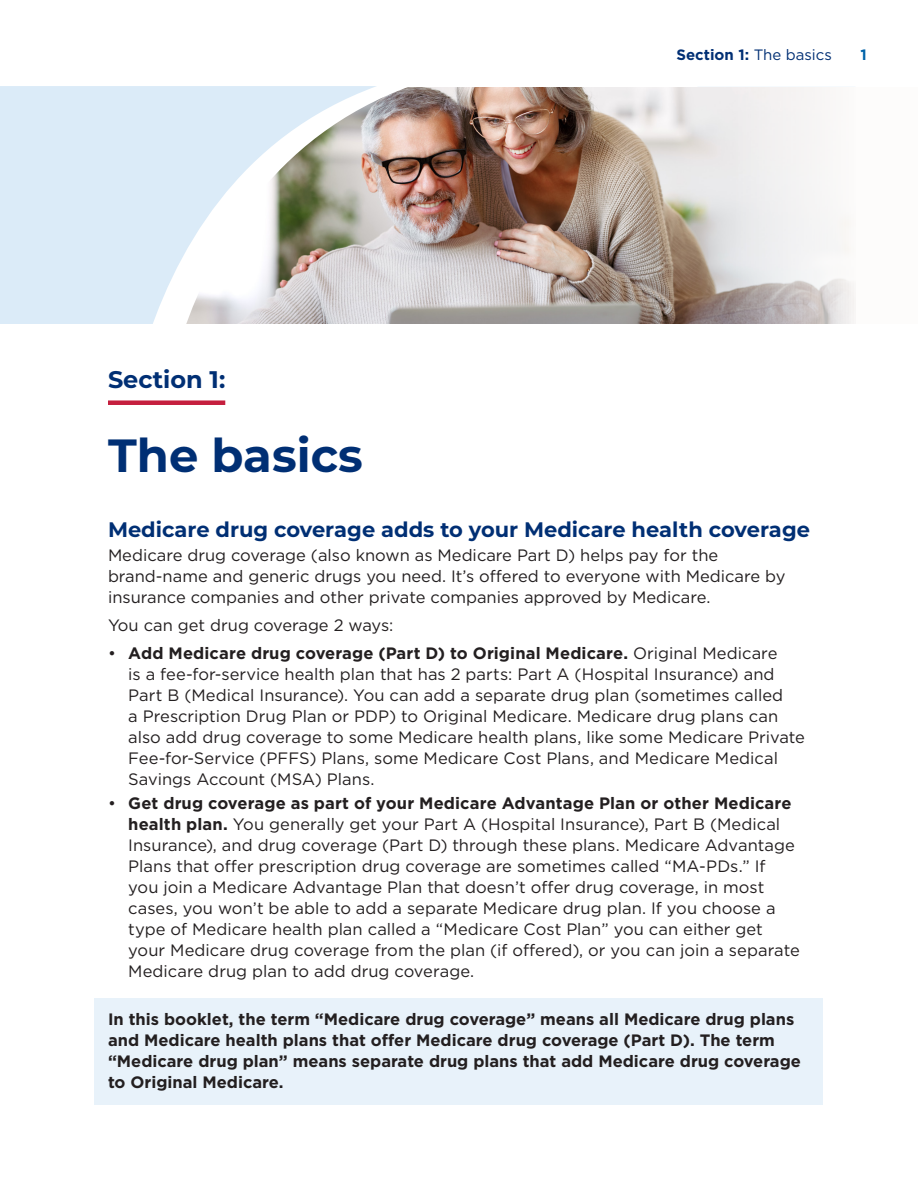
<style>
.page{position:relative;width:918px;height:1188px;background:#fff}
.page>*{position:absolute;margin:0;border:0;box-sizing:border-box;transform-origin:0 0}
.t1{font:700 46.5px "Montserrat";color:#002f74}
.t2{font:700 24px "Montserrat";color:#002f74}
.t3{font:700 21px "Montserrat";color:#002f74}
.t4{font:16.5px/21px "Gotham";color:#231f20}
.t5{font:700 16.5px/21px "Gotham";color:#231f20}
.t6{font:700 15px "Gotham";color:#002f74}
.t7{font:700 15px "Gotham";color:#0164a9}
.s1{font-weight:400}
.s2{font-weight:700}
</style>
<div class="page">
<div style="left:2px;top:88px;width:916px;height:236px;background:#fdfcfb"></div>
<img style="left:0;top:86px;width:854px;height:319px">
<div style="left:0;top:324px;width:171px;height:249px;background:#fff"></div>
<div style="left:108px;top:400px;width:117px;height:5px;background:#c51f3e"></div>
<div style="left:94px;top:998px;width:729px;height:107px;background:#e8f2fa"></div>
<h2 class="t2" style="left:108px;top:362px;width:119px">Section 1:</h2>
<h2 class="t1" style="left:108px;top:422px;width:256px">The basics</h2>
<p class="t6" style="left:676px;top:45px;width:157px">Section 1: <span class="s1">The basics</span></p>
<p class="t7" style="left:861px;top:45px;width:8px">1</p>
<h3 class="t3" style="left:108px;top:514px;width:704px">Medicare drug coverage adds to your Medicare health coverage</h3>
<p class="t4" style="left:108px;top:545px;width:679px">Medicare drug coverage (also known as Medicare Part D) helps pay for the brand-name and generic drugs you need. It’s offered to everyone with Medicare by insurance companies and other private companies approved by Medicare.</p>
<p class="t4" style="left:108px;top:614px;width:287px">You can get drug coverage 2 ways:</p>
<p class="t4" style="left:128px;top:642px;width:678px;text-indent:-20px">• <span class="s2">Add Medicare drug coverage (Part D) to Original Medicare.</span> Original Medicare<br>is a fee-for-service health plan that has 2 parts: Part A (Hospital Insurance) and Part B (Medical Insurance). You can add a separate drug plan (sometimes called<br>a Prescription Drug Plan or PDP) to Original Medicare. Medicare drug plans can also add drug coverage to some Medicare health plans, like some Medicare Private Fee-for-Service (PFFS) Plans, some Medicare Cost Plans, and Medicare Medical Savings Account (MSA) Plans.</p>
<p class="t4" style="left:128px;top:792px;width:673px;text-indent:-20px">• <span class="s2">Get drug coverage as part of your Medicare Advantage Plan or other Medicare health plan.</span> You generally get your Part A (Hospital Insurance), Part B (Medical Insurance), and drug coverage (Part D) through these plans. Medicare Advantage Plans that offer prescription drug coverage are sometimes called “MA-PDs.” If you join a Medicare Advantage Plan that doesn’t offer drug coverage, in most cases, you won’t be able to add a separate Medicare drug plan. If you choose a type of Medicare health plan called a “Medicare Cost Plan” you can either get your Medicare drug coverage from the plan (if offered), or you can join a separate Medicare drug plan to add drug coverage.</p>
<p class="t5" style="left:108px;top:1009px;width:694px">In this booklet, the term “Medicare drug coverage” means all Medicare drug plans and Medicare health plans that offer Medicare drug coverage (Part D). The term “Medicare drug plan” means separate drug plans that add Medicare drug coverage to Original Medicare.</p>
</div>
